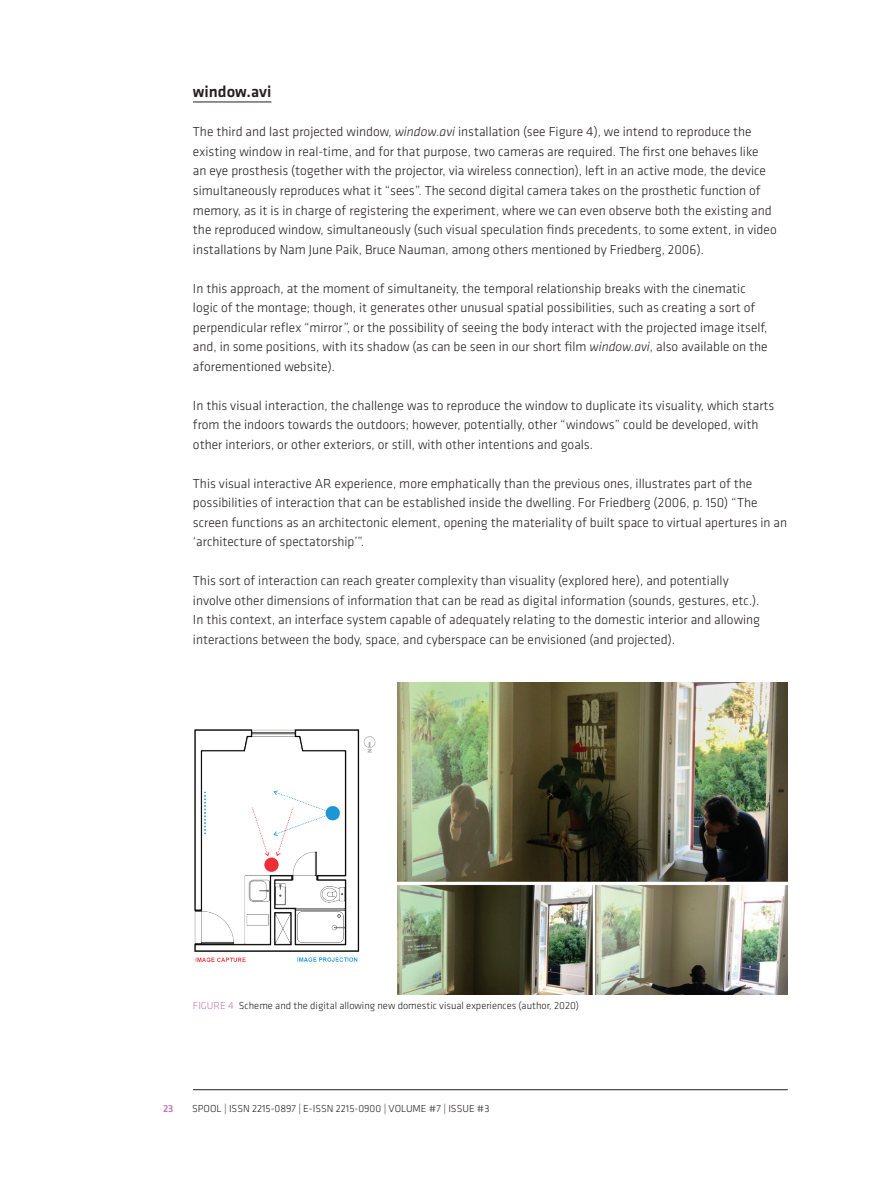
<style>
.page{position:relative;width:893px;height:1187px;background:#fff}
.page>*{position:absolute;margin:0;border:0;box-sizing:border-box;transform-origin:0 0}
.t1{font:500 16.5px "Klavika";color:#231f20}
.t2{font:300 13.5px/19.5px "Klavika";color:#231f20}
.t3{font:300 10.5px "Klavika";color:#231f20}
.t4{font:300 10.5px "Klavika";color:#bd7bb4}
.t5{font:500 10.5px "Klavika";color:#bd7bb4}
.s1{font-style:italic}
.s2{color:#bd7bb4}
</style>
<div class="page">
<hr style="left:193px;top:1089px;width:595px;height:1px;background:#231f20">
<hr style="left:193px;top:102px;width:78px;height:1px;background:#231f20">
<img style="left:194px;top:729px;width:182px;height:233px">
<img style="left:398px;top:682px;width:390px;height:312px">
<p class="t1" style="left:193px;top:83px;width:80px">window.avi</p>
<p class="t2" style="left:193px;top:122px;width:585px">The third and last projected window, <span class="s1">window.avi</span> installation (see Figure 4), we intend to reproduce the existing window in real-time, and for that purpose, two cameras are required. The first one behaves like<br>an eye prosthesis (together with the projector, via wireless connection), left in an active mode, the device simultaneously reproduces what it “sees”. The second digital camera takes on the prosthetic function of memory, as it is in charge of registering the experiment, where we can even observe both the existing and the reproduced window, simultaneously (such visual speculation finds precedents, to some extent, in video installations by Nam June Paik, Bruce Nauman, among others mentioned by Friedberg, 2006).</p>
<p class="t2" style="left:193px;top:278px;width:576px">In this approach, at the moment of simultaneity, the temporal relationship breaks with the cinematic logic of the montage; though, it generates other unusual spatial possibilities, such as creating a sort of perpendicular reflex “mirror”, or the possibility of seeing the body interact with the projected image itself, and, in some positions, with its shadow (as can be seen in our short film <span class="s1">window.avi</span>, also available on the aforementioned website).</p>
<p class="t2" style="left:193px;top:395px;width:583px">In this visual interaction, the challenge was to reproduce the window to duplicate its visuality, which starts from the indoors towards the outdoors; however, potentially, other “windows” could be developed, with other interiors, or other exteriors, or still, with other intentions and goals.</p>
<p class="t2" style="left:193px;top:473px;width:596px">This visual interactive AR experience, more emphatically than the previous ones, illustrates part of the possibilities of interaction that can be established inside the dwelling. For Friedberg (2006, p. 150) “The screen functions as an architectonic element, opening the materiality of built space to virtual apertures in an ‘architecture of spectatorship’”.</p>
<p class="t2" style="left:193px;top:571px;width:569px">This sort of interaction can reach greater complexity than visuality (explored here), and potentially involve other dimensions of information that can be read as digital information (sounds, gestures, etc.).<br>In this context, an interface system capable of adequately relating to the domestic interior and allowing interactions between the body, space, and cyberspace can be envisioned (and projected).</p>
<p class="t4" style="left:193px;top:999px;width:12px">Figure</p>
<p class="t3" style="left:228px;top:999px;width:352px"><span class="s2">4</span> Scheme and the digital allowing new domestic visual experiences (author, 2020)</p>
<p class="t5" style="left:163px;top:1102px;width:12px">23</p>
<p class="t3" style="left:192px;top:1102px;width:299px">SPOOL | ISSN 2215-0897 | E-ISSN 2215-0900 | VOLUME #7 | ISSUE #3</p>
</div>
